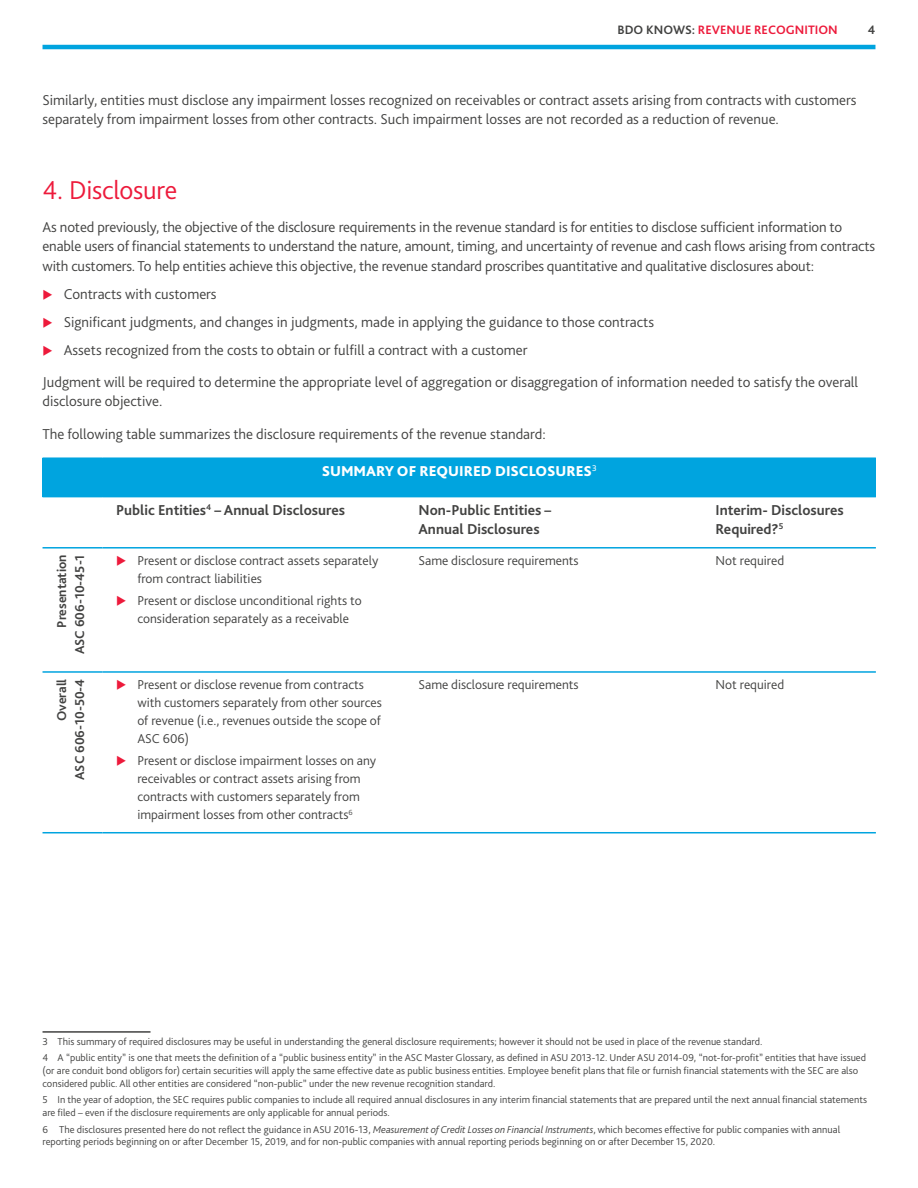
<style>
.page{position:relative;width:918px;height:1188px;background:#fff}
.page>*{position:absolute;margin:0;border:0;box-sizing:border-box;transform-origin:0 0}
.t1{font:300 27px "Bliss Pro";letter-spacing:-.01em;color:#ed1a3b}
.t2{font:300 15px/19.5px "Bliss Pro";color:#424241}
.t3{font:700 15px/19.5px "Bliss Pro";color:#424241}
.t4{font:800 15px "Bliss Pro";color:#fff}
.t5{font:300 13.5px/18px "Bliss Pro";color:#424241}
.t6{font:700 13.5px/18px "Bliss Pro";color:#424241;text-align:right}
.t7{font:700 12.75px "Bliss Pro";color:#ed1a3b}
.t8{font:700 12.75px "Bliss Pro";color:#424241}
.t9{font:300 10.5px/12.6px "Bliss Pro";color:#424241}
.s1{color:#424241}
.s2{font-style:italic}
</style>
<div class="page">
<hr style="left:43px;top:45px;width:832px;height:4px;background:#00a4df">
<div style="left:43px;top:458px;width:833px;height:39px;background:#00a4df"></div>
<hr style="left:43px;top:457px;width:60px;height:2px;background:#00a4df">
<hr style="left:103px;top:457px;width:302px;height:2px;background:#00a4df">
<hr style="left:405px;top:457px;width:297px;height:2px;background:#00a4df">
<hr style="left:702px;top:457px;width:174px;height:2px;background:#00a4df">
<hr style="left:43px;top:547px;width:60px;height:2px;background:#00a4df">
<hr style="left:103px;top:547px;width:302px;height:2px;background:#00a4df">
<hr style="left:405px;top:547px;width:297px;height:2px;background:#00a4df">
<hr style="left:702px;top:547px;width:174px;height:2px;background:#00a4df">
<hr style="left:43px;top:671px;width:60px;height:2px;background:#00a4df">
<hr style="left:103px;top:671px;width:302px;height:2px;background:#00a4df">
<hr style="left:405px;top:671px;width:297px;height:2px;background:#00a4df">
<hr style="left:702px;top:671px;width:174px;height:2px;background:#00a4df">
<hr style="left:43px;top:832px;width:60px;height:1px;background:#00a4df">
<hr style="left:103px;top:832px;width:302px;height:1px;background:#00a4df">
<hr style="left:405px;top:832px;width:297px;height:1px;background:#00a4df">
<hr style="left:702px;top:832px;width:174px;height:1px;background:#00a4df">
<hr style="left:43px;top:1031px;width:108px;height:2px;background:#424241">
<p class="t7" style="left:618px;top:22px;width:222px"><span class="s1">BDO KNOWS:</span> REVENUE RECOGNITION</p>
<p class="t8" style="left:868px;top:22px;width:9px">4</p>
<p class="t2" style="left:43px;top:90px;width:816px">Similarly, entities must disclose any impairment losses recognized on receivables or contract assets arising from contracts with customers separately from impairment losses from other contracts. Such impairment losses are not recorded as a reduction of revenue.</p>
<h1 class="t1" style="left:43px;top:174px;width:136px">4. Disclosure</h1>
<p class="t2" style="left:43px;top:217px;width:834px">As noted previously, the objective of the disclosure requirements in the revenue standard is for entities to disclose sufficient information to enable users of financial statements to understand the nature, amount, timing, and uncertainty of revenue and cash flows arising from contracts with customers. To help entities achieve this objective, the revenue standard proscribes quantitative and qualitative disclosures about:</p>
<h2 class="t2" style="left:64px;top:279px;width:592px;line-height:28px">Contracts with customers<br>Significant judgments, and changes in judgments, made in applying the guidance to those contracts<br>Assets recognized from the costs to obtain or fulfill a contract with a customer</h2>
<h2 class="t2" style="left:43px;top:372px;width:817px">Judgment will be required to determine the appropriate level of aggregation or disaggregation of information needed to satisfy the overall disclosure objective.</h2>
<h2 class="t2" style="left:43px;top:424px;width:527px">The following table summarizes the disclosure requirements of the revenue standard: <sup>3456</sup></h2>
<h2 class="t4" style="left:322px;top:462px;width:277px">SUMMARY OF REQUIRED DISCLOSURES<sup>3</sup></h2>
<h2 class="t3" style="left:116px;top:500px;width:231px">Public Entities<sup>4</sup> – Annual Disclosures</h2>
<h2 class="t3" style="left:418px;top:500px;width:134px">Non-Public Entities –<br>Annual Disclosures</h2>
<h2 class="t3" style="left:715px;top:500px;width:130px">Interim- Disclosures<br>Required?<sup>5</sup></h2>
<p class="t6" style="left:52px;top:654px;width:101px;rotate:-90deg">Presentation<br>ASC 606-10-45-1</p>
<p class="t5" style="left:137px;top:551px;width:243px">Present or disclose contract assets separately from contract liabilities</p>
<p class="t5" style="left:418px;top:551px;width:162px">Same disclosure requirements</p>
<p class="t5" style="left:715px;top:551px;width:70px">Not required</p>
<p class="t5" style="left:137px;top:591px;width:226px">Present or disclose unconditional rights to consideration separately as a receivable</p>
<p class="t6" style="left:52px;top:780px;width:103px;rotate:-90deg">Overall<br>ASC 606-10-50-4</p>
<p class="t5" style="left:137px;top:675px;width:246px">Present or disclose revenue from contracts with customers separately from other sources of revenue (i.e., revenues outside the scope of ASC 606)</p>
<p class="t5" style="left:137px;top:751px;width:240px">Present or disclose impairment losses on any receivables or contract assets arising from contracts with customers separately from impairment losses from other contracts<sup>6</sup></p>
<p class="t5" style="left:418px;top:675px;width:162px">Same disclosure requirements</p>
<p class="t5" style="left:715px;top:675px;width:70px">Not required</p>
<p class="t9" style="left:43px;top:1032px;width:825px;line-height:16.8px">3 This summary of required disclosures may be useful in understanding the general disclosure requirements; however it should not be used in place of the revenue standard.<br>4 A “public entity” is one that meets the definition of a “public business entity” in the ASC Master Glossary, as defined in ASU 2013-12. Under ASU 2014-09, “not-for-profit” entities that have issued</p>
<p class="t9" style="left:43px;top:1064px;width:817px">(or are conduit bond obligors for) certain securities will apply the same effective date as public business entities. Employee benefit plans that file or furnish financial statements with the SEC are also considered public. All other entities are considered “non-public” under the new revenue recognition standard.</p>
<p class="t9" style="left:43px;top:1093px;width:826px">5 In the year of adoption, the SEC requires public companies to include all required annual disclosures in any interim financial statements that are prepared until the next annual financial statements are filed – even if the disclosure requirements are only applicable for annual periods.</p>
<p class="t9" style="left:43px;top:1123px;width:799px">6 The disclosures presented here do not reflect the guidance in ASU 2016-13, <span class="s2">Measurement of Credit Losses on Financial Instruments</span>, which becomes effective for public companies with annual reporting periods beginning on or after December 15, 2019, and for non-public companies with annual reporting periods beginning on or after December 15, 2020.</p>
</div>
